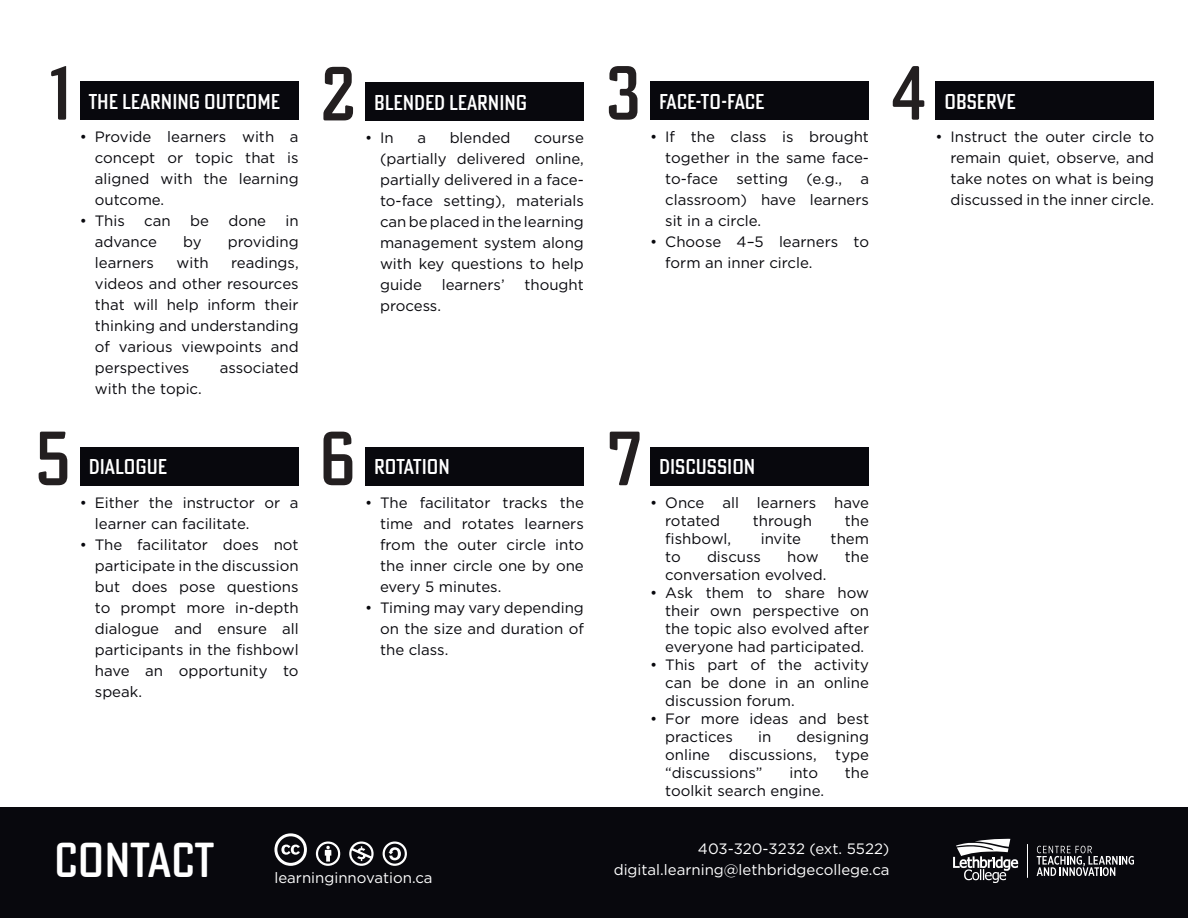
<style>
.page{position:relative;width:1188px;height:918px;background:#fff}
.page>*{position:absolute;margin:0;border:0;box-sizing:border-box;transform-origin:0 0}
.t1{font:500 75px "Poster Gothic Round Cond ATF";color:#231f20}
.t2{font:500 48px "Poster Gothic Round Cond ATF";color:#fff}
.t3{font:500 21px "Poster Gothic Round Cond ATF";color:#fff}
.t4{font:15px/21px "Gotham";color:#08080d;text-align:justify}
.t5{font:15px "Gotham";color:#fff}
</style>
<div class="page">
<div style="left:80px;top:447px;width:219px;height:38px;background:#08080d"></div>
<div style="left:365px;top:447px;width:219px;height:38px;background:#08080d"></div>
<div style="left:650px;top:447px;width:219px;height:38px;background:#08080d"></div>
<div style="left:80px;top:81px;width:219px;height:39px;background:#08080d"></div>
<div style="left:365px;top:82px;width:219px;height:38px;background:#08080d"></div>
<div style="left:650px;top:81px;width:219px;height:39px;background:#08080d"></div>
<div style="left:935px;top:81px;width:219px;height:39px;background:#08080d"></div>
<div style="left:0;top:807px;width:1188px;height:111px;background:#08080d"></div>
<svg style="left:953px;top:839px;width:65px;height:44px"></svg>
<hr style="left:1027px;top:844px;width:1px;height:34px;background:#fff">
<svg style="left:1037px;top:846px;width:97px;height:30px"></svg>
<svg style="left:274px;top:833px;width:33px;height:33px"></svg>
<svg style="left:316px;top:842px;width:24px;height:24px"></svg>
<svg style="left:349px;top:842px;width:25px;height:24px"></svg>
<svg style="left:383px;top:842px;width:24px;height:24px"></svg>
<p class="t1" style="left:49px;top:44px;width:23px">1</p>
<p class="t1" style="left:321px;top:45px;width:37px">2</p>
<p class="t1" style="left:606px;top:44px;width:37px">3</p>
<p class="t1" style="left:891px;top:44px;width:37px">4</p>
<p class="t3" style="left:89px;top:88px;width:193px">THE LEARNING OUTCOME</p>
<p class="t3" style="left:374px;top:89px;width:155px">BLENDED LEARNING</p>
<p class="t3" style="left:659px;top:88px;width:107px">FACE-TO-FACE</p>
<p class="t3" style="left:944px;top:88px;width:73px">OBSERVE</p>
<p class="t1" style="left:35px;top:410px;width:37px">5</p>
<p class="t4" style="left:95px;top:126px;width:205px;text-indent:-15px">• Provide learners with a concept or topic that is aligned with the learning outcome.</p>
<p class="t4" style="left:80px;top:210px;width:47px">• This</p>
<p class="t4" style="left:144px;top:210px;width:28px">can</p>
<p class="t4" style="left:190px;top:210px;width:20px">be</p>
<p class="t4" style="left:228px;top:210px;width:39px">done</p>
<p class="t4" style="left:286px;top:210px;width:15px">in</p>
<p class="t4" style="left:95px;top:231px;width:64px">advance</p>
<p class="t4" style="left:183px;top:231px;width:20px">by</p>
<p class="t4" style="left:228px;top:231px;width:72px">providing</p>
<p class="t4" style="left:95px;top:252px;width:61px">learners</p>
<p class="t4" style="left:177px;top:252px;width:34px">with</p>
<p class="t4" style="left:95px;top:252px;width:205px;text-indent:136px">readings, videos and other resources that will help inform their thinking and understanding of various viewpoints and perspectives</p>
<p class="t4" style="left:220px;top:357px;width:80px">associated</p>
<p class="t4" style="left:95px;top:378px;width:108px">with the topic.</p>
<p class="t3" style="left:89px;top:453px;width:80px">DIALOGUE</p>
<p class="t4" style="left:95px;top:492px;width:205px;text-indent:-15px">• Either the instructor or a learner can facilitate.</p>
<p class="t4" style="left:95px;top:534px;width:205px;text-indent:-15px">• The facilitator does not participate in the discussion but does pose questions to prompt more in-depth dialogue and ensure all participants in the fishbowl have an opportunity to speak.</p>
<p class="t4" style="left:365px;top:127px;width:30px">• In</p>
<p class="t4" style="left:417px;top:127px;width:10px">a</p>
<p class="t4" style="left:450px;top:127px;width:62px">blended</p>
<p class="t4" style="left:380px;top:127px;width:205px;text-indent:154px">course (partially delivered online, partially delivered in a face&shy;to-face setting), materials can be placed in the learning management system along with key questions to help guide</p>
<p class="t4" style="left:442px;top:274px;width:64px">learners’</p>
<p class="t4" style="left:524px;top:274px;width:61px">thought</p>
<p class="t4" style="left:380px;top:295px;width:63px">process.</p>
<p class="t1" style="left:319px;top:410px;width:38px">6</p>
<p class="t3" style="left:374px;top:453px;width:77px">ROTATION</p>
<p class="t4" style="left:380px;top:492px;width:205px;text-indent:-15px">• The facilitator tracks the time and rotates learners from the outer circle into the inner circle one by one every 5 minutes.</p>
<p class="t4" style="left:380px;top:597px;width:205px;text-indent:-15px">• Timing may vary depending on the size and duration of the class.</p>
<p class="t4" style="left:665px;top:126px;width:205px;text-indent:-15px">• If the class is brought together in the same face&shy;to-face setting (e.g., a classroom) have learners sit in a circle.</p>
<p class="t4" style="left:665px;top:231px;width:205px;text-indent:-15px">• Choose 4–5 learners to form an inner circle.</p>
<p class="t1" style="left:607px;top:410px;width:35px">7</p>
<p class="t3" style="left:659px;top:453px;width:98px">DISCUSSION</p>
<p class="t4" style="left:665px;top:493px;width:205px;line-height:18px;text-indent:-15px">• Once all learners have rotated</p>
<p class="t4" style="left:753px;top:510px;width:61px">through</p>
<p class="t4" style="left:845px;top:510px;width:26px">the</p>
<p class="t4" style="left:665px;top:528px;width:67px">fishbowl,</p>
<p class="t4" style="left:761px;top:528px;width:42px">invite</p>
<p class="t4" style="left:831px;top:528px;width:40px">them</p>
<p class="t4" style="left:665px;top:546px;width:17px">to</p>
<p class="t4" style="left:707px;top:546px;width:55px">discuss</p>
<p class="t4" style="left:787px;top:546px;width:33px">how</p>
<p class="t4" style="left:845px;top:546px;width:26px">the</p>
<p class="t4" style="left:665px;top:564px;width:163px">conversation evolved.</p>
<p class="t4" style="left:665px;top:583px;width:205px;line-height:18px;text-indent:-15px">• Ask them to share how their own perspective on the topic also evolved after everyone had participated.</p>
<p class="t4" style="left:665px;top:655px;width:205px;line-height:18px;text-indent:-15px">• This part of the activity can be done in an online discussion forum.</p>
<p class="t4" style="left:665px;top:709px;width:205px;line-height:18px;text-indent:-15px">• For more ideas and best practices</p>
<p class="t4" style="left:665px;top:727px;width:205px;line-height:18px;text-indent:131px">designing online discussions, type “discussions”</p>
<p class="t4" style="left:758px;top:726px;width:15px">in</p>
<p class="t4" style="left:789px;top:762px;width:30px">into</p>
<p class="t4" style="left:845px;top:762px;width:26px">the</p>
<p class="t4" style="left:665px;top:780px;width:160px">toolkit search engine.</p>
<p class="t2" style="left:54px;top:829px;width:162px">CONTACT</p>
<p class="t5" style="left:698px;top:839px;width:193px">403-320-3232 (ext. 5522)</p>
<p class="t5" style="left:614px;top:860px;width:277px">digital.learning@lethbridgecollege.ca</p>
<p class="t5" style="left:274px;top:868px;width:160px">learninginnovation.ca</p>
<p class="t4" style="left:950px;top:126px;width:205px;text-indent:-15px">• Instruct the outer circle to remain quiet, observe, and take notes on what is being discussed in the inner circle.</p>
</div>
